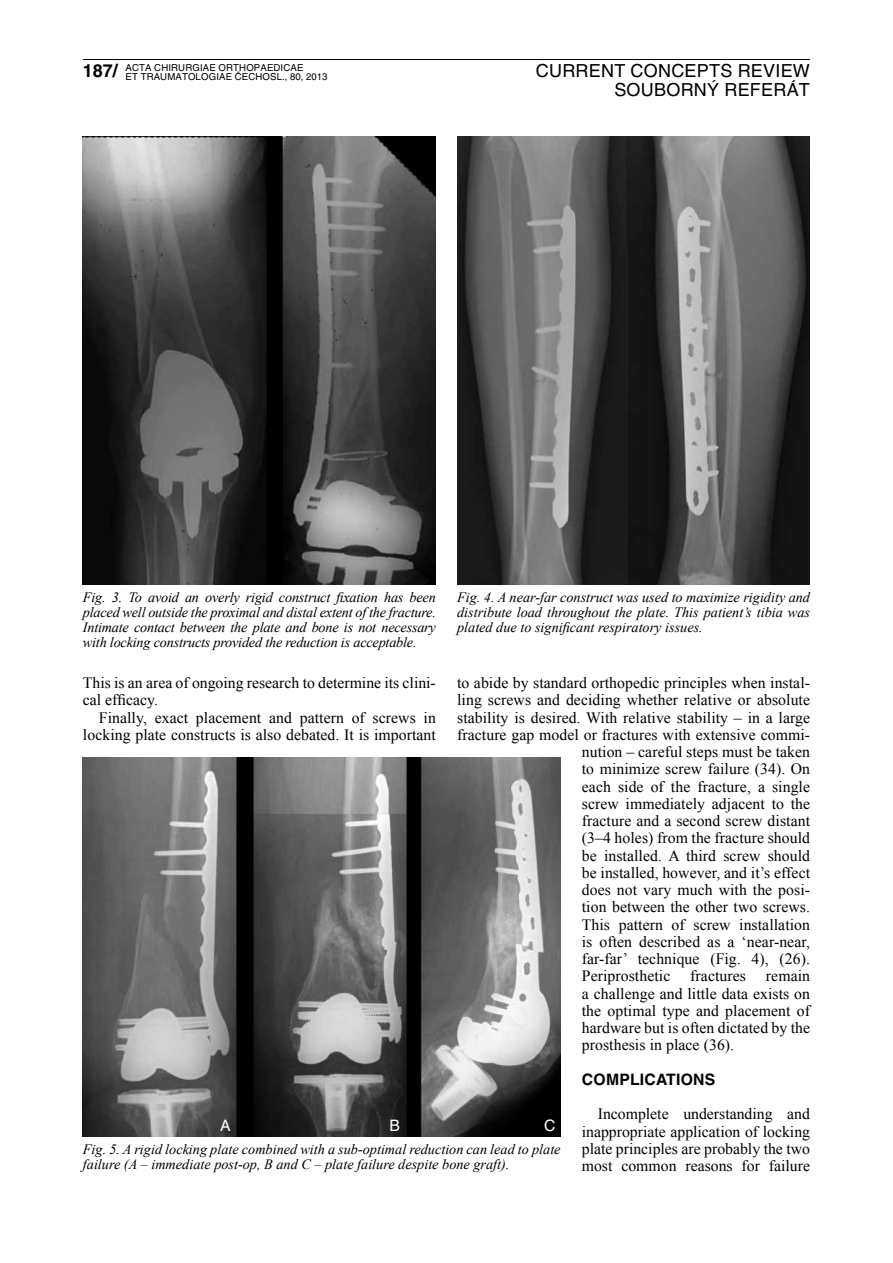
<style>
.page{position:relative;width:893px;height:1263px;background:#fff}
.page>*{position:absolute;margin:0;border:0;box-sizing:border-box;transform-origin:0 0}
.t1{font:18px/19px "Helvetica CE";letter-spacing:.015em;color:#000}
.t2{font:15.75px/17.2px "Times New Roman";letter-spacing:.005em;color:#000;text-align:justify}
.t3{font:700 15.75px "Helvetica CE";letter-spacing:.015em;color:#000}
.t4{font:15.75px "Helvetica CE";color:#fff}
.t5{font:italic 14.25px/15px "Times New Roman";color:#000;text-align:justify}
.t6{font:9.6px/9.6px "Helvetica CE";letter-spacing:.015em;color:#000}
.s1{font-weight:700;font-size:18px}
</style>
<div class="page">
<hr style="left:83px;top:59px;width:727px;height:1px;background:#000">
<img style="left:83px;top:136px;width:353px;height:449px">
<img style="left:457px;top:136px;width:353px;height:449px">
<img style="left:83px;top:757px;width:478px;height:380px">
<p class="t6" style="left:126px;top:63px;width:204px;text-indent:-43px"><span class="s1">187/</span> ACTA CHIRURGIAE ORTHOPAEDICAE<br>ET TRAUMATOLOGIAE ČECHOSL., 80, 2013</p>
<p class="t1" style="left:536px;top:61px;width:27px">CURRE</p>
<p class="t1" style="left:601px;top:61px;width:84px">NT CONCEPTS</p>
<p class="t1" style="left:614px;top:61px;width:197px;text-indent:123px">REVIEW<br>SOU BORNÝ RE FERÁT</p>
<p class="t5" style="left:83px;top:589px;width:355px">Fig. 3. To avoid an overly rigid construct fixation has been placed well outside the proximal and distal extent of the fracture.<br>Intimate contact between the plate and bone is not necessary with locking constructs provided the reduction is acceptable.</p>
<p class="t5" style="left:457px;top:589px;width:354px">Fig. 4. A near-far construct was used to maximize rigidity and distribute load throughout the plate. This patient’s tibia was plated due to significant respiratory issues.</p>
<p class="t2" style="left:457px;top:674px;width:353px">to abide by standard orthopedic principles when instal-</p>
<p class="t2" style="left:457px;top:691px;width:354px">ling screws and deciding whether relative or absolute</p>
<p class="t2" style="left:457px;top:708px;width:354px">stability is desired. With relative stability – in a large</p>
<p class="t2" style="left:457px;top:726px;width:354px">fracture gap model or fractures with extensive commi-</p>
<p class="t2" style="left:582px;top:743px;width:230px">nution – careful steps must be taken</p>
<p class="t2" style="left:582px;top:760px;width:230px">to minimize screw failure (34). On</p>
<p class="t2" style="left:582px;top:777px;width:230px">each side of the fracture, a single</p>
<p class="t2" style="left:582px;top:795px;width:230px">screw immediately adjacent to the</p>
<p class="t2" style="left:582px;top:812px;width:230px">fracture and a second screw distant</p>
<p class="t2" style="left:582px;top:829px;width:230px">(3–4 holes) from the fracture should</p>
<p class="t2" style="left:582px;top:846px;width:230px">be installed. A third screw should</p>
<p class="t2" style="left:582px;top:864px;width:230px">be installed, however, and it’s effect</p>
<p class="t2" style="left:582px;top:881px;width:230px">does not vary much with the posi-</p>
<p class="t2" style="left:582px;top:898px;width:230px">tion between the other two screws.</p>
<p class="t2" style="left:582px;top:915px;width:230px">This pattern of screw installation</p>
<p class="t2" style="left:582px;top:933px;width:230px">is often described as a ‘near-near,</p>
<p class="t2" style="left:582px;top:950px;width:230px">far-far’ technique (Fig. 4), (26).</p>
<p class="t2" style="left:582px;top:967px;width:90px">Periprosthetic</p>
<p class="t2" style="left:690px;top:967px;width:57px">fractures</p>
<p class="t2" style="left:83px;top:674px;width:354px">This is an area of ongoing research to determine its clini&shy;cal efficacy.</p>
<p class="t2" style="left:83px;top:708px;width:354px;text-align:right">Finally, exact placement and pattern of screws in locking plate constructs is also debated. It is important</p>
<p class="t2" style="left:582px;top:967px;width:230px;text-indent:184px">remain a challenge and little data exists on the optimal type and placement of hardware but is often dictated by the prosthesis in place (36).</p>
<p class="t3" style="left:582px;top:1070px;width:47px">COMPLICATI</p>
<p class="t3" style="left:681px;top:1070px;width:34px">ONS</p>
<p class="t2" style="left:582px;top:1105px;width:230px;text-indent:16px">Incomplete understanding and inappropriate application of locking plate principles are probably the two most common reasons for failure</p>
<p class="t4" style="left:220px;top:1116px;width:12px">A</p>
<p class="t4" style="left:389px;top:1116px;width:10px">B</p>
<p class="t4" style="left:544px;top:1116px;width:13px">C</p>
<p class="t5" style="left:83px;top:1141px;width:479px">Fig. 5. A rigid locking plate combined with a sub-optimal reduction can lead to plate failure (A – immediate post-op, B and C – plate failure despite bone graft).</p>
</div>
